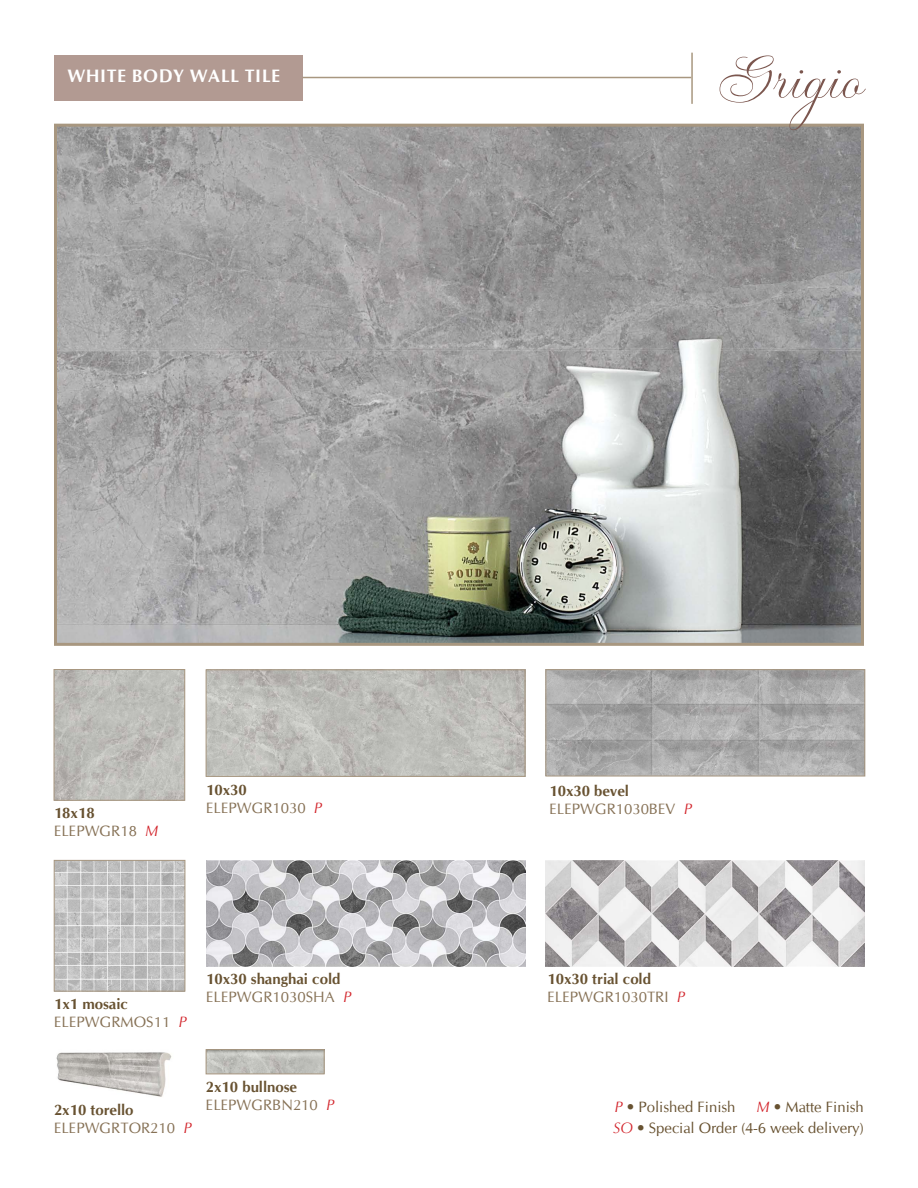
<style>
.page{position:relative;width:918px;height:1188px;background:#fff}
.page>*{position:absolute;margin:0;border:0;box-sizing:border-box;transform-origin:0 0}
.t1{font:63px "DEVON";color:#7b564e}
.t2{font:700 18px "CG Omega";letter-spacing:.025em;color:#fff}
.t3{font:15px/18px "CG Omega";color:#867155}
.t4{font:700 15px/18px "CG Omega";color:#685231}
.t5{font:15px/21px "CG Omega";color:#685231;text-align:right}
.s1{font-weight:700;color:#685231}
.s2{font-style:italic;color:#d2232a}
.s3{font-weight:400;color:#867155}
.s4{font-weight:400;font-style:italic;color:#d2232a}
</style>
<div class="page">
<img style="left:58px;top:128px;width:802px;height:514px">
<div style="left:54px;top:124px;width:810px;height:522px;border:3px solid #a89780"></div>
<div style="left:54px;top:55px;width:248px;height:46px;background:#b29a92"></div>
<hr style="left:691px;top:53px;width:2px;height:51px;background:#a89780">
<hr style="left:302px;top:77px;width:389px;height:1px;background:#a89780">
<img style="left:56px;top:671px;width:127px;height:127px">
<div style="left:54px;top:669px;width:131px;height:131px;border:1px solid #a89780"></div>
<img style="left:56px;top:862px;width:127px;height:127px">
<div style="left:54px;top:860px;width:131px;height:131px;border:1px solid #a89780"></div>
<img style="left:548px;top:671px;width:315px;height:103px">
<div style="left:546px;top:669px;width:319px;height:107px;border:1px solid #a89780"></div>
<img style="left:208px;top:672px;width:315px;height:103px">
<div style="left:206px;top:670px;width:319px;height:107px;border:1px solid #a89780"></div>
<img style="left:206px;top:860px;width:319px;height:107px">
<img style="left:546px;top:860px;width:319px;height:107px">
<img style="left:208px;top:1051px;width:114px;height:21px">
<div style="left:206px;top:1049px;width:118px;height:25px;border:1px solid #a89780"></div>
<img style="left:56px;top:1052px;width:116px;height:45px">
<p class="t2" style="left:68px;top:65px;width:214px">WHITE BODY WALL TILE</p>
<h1 class="t1" style="left:716px;top:39px;width:147px">Grigio</h1>
<p class="t3" style="left:54px;top:804px;width:106px"><span class="s1">18x18<br></span>ELEPWGR18 <span class="s2">M</span></p>
<p class="t3" style="left:206px;top:781px;width:118px"><span class="s1">10x30<br></span>ELEPWGR1030 <span class="s2">P</span></p>
<p class="t3" style="left:54px;top:995px;width:134px"><span class="s1">1x1 mosaic<br></span>ELEPWGRMOS11 <span class="s2">P</span></p>
<p class="t4" style="left:206px;top:970px;width:147px">10x30 shanghai cold<br><span class="s3">ELEPWGR1030SHA</span> <span class="s4">P</span></p>
<p class="t3" style="left:54px;top:1101px;width:139px"><span class="s1">2x10 torello<br></span>ELEPWGRTOR210 <span class="s2">P</span></p>
<p class="t4" style="left:206px;top:1078px;width:130px">2x10 bullnose<br><span class="s3">ELEPWGRBN210</span> <span class="s4">P</span></p>
<p class="t3" style="left:549px;top:782px;width:144px"><span class="s1">10x30 bevel<br></span>ELEPWGR1030BEV <span class="s2">P</span></p>
<p class="t4" style="left:547px;top:970px;width:139px">10x30 trial cold<br><span class="s3">ELEPWGR1030TRI</span> <span class="s4">P</span></p>
<p class="t5" style="left:613px;top:1096px;width:252px"><span class="s2">M</span> • Matte Finish<br><span class="s2">SO</span> • Special Order (4-6 week delivery)</p>
<p class="t5" style="left:615px;top:1096px;width:123px"><span class="s2">P</span> • Polished Finish</p>
</div>
